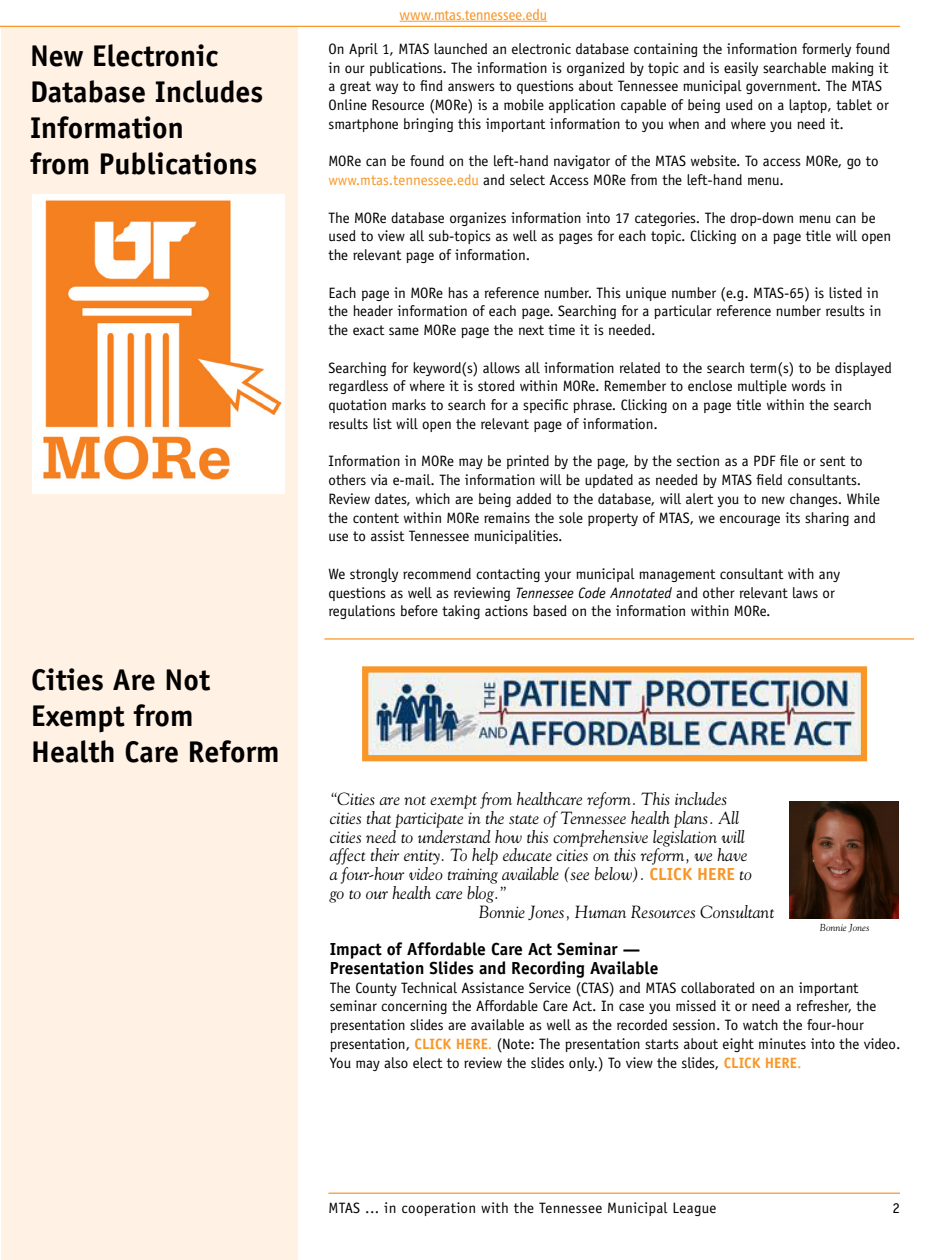
<style>
.page{position:relative;width:945px;height:1260px;background:#fff}
.page>*{position:absolute;margin:0;border:0;box-sizing:border-box;transform-origin:0 0}
.t1{font:700 30px/36px "Officina Sans";color:#000}
.t2{font:italic 17.5px "Goudy";color:#000}
.t3{font:700 17.5px/18.8px "Officina Sans";color:#000}
.t4{font:15px/18.8px "Officina Sans";color:#000}
.t5{font:15px "Officina Sans";letter-spacing:.02em;color:#000}
.t6{font:15px "Humanist 777 BT Roman Condensed B";color:#f89728}
.t7{font:italic 10.12px "Goudy";color:#000}
.s1{color:#f89728}
.s2{font-style:italic}
.s3{font-family:"Officina Sans";font-weight:700;font-style:normal;color:#f89728}
.s4{font-weight:700;color:#f89728}
</style>
<div class="page">
<div style="left:1px;top:27px;width:297px;height:1233px;background:#fff1e3"></div>
<hr style="left:328px;top:1193px;width:572px;height:1px;background:#f89728">
<hr style="left:0;top:26px;width:900px;height:1px;background:#f89728">
<hr style="left:400px;top:21px;width:147px;height:1px;background:#f89728">
<hr style="left:324px;top:638px;width:590px;height:2px;background:#f89728">
<img style="left:32px;top:195px;width:252px;height:298px">
<img style="left:789px;top:801px;width:110px;height:117px">
<img style="left:369px;top:673px;width:491px;height:81px">
<div style="left:362px;top:666px;width:505px;height:95px;border:6px solid #f89728"></div>
<p class="t6" style="left:400px;top:5px;width:149px">www.mtas.tennessee.edu</p>
<h1 class="t1" style="left:30px;top:38px;width:235px">New Electronic<br>Database Includes<br>Information<br>from Publications</h1>
<p class="t4" style="left:328px;top:39px;width:563px">On April 1, MTAS launched an electronic database containing the information formerly found in our publications. The information is organized by topic and is easily searchable making it a great way to find answers to questions about Tennessee municipal government. The MTAS Online Resource (MORe) is a mobile application capable of being used on a laptop, tablet or smartphone bringing this important information to you when and where you need it.</p>
<p class="t4" style="left:328px;top:152px;width:552px">MORe can be found on the left-hand navigator of the MTAS website. To access MORe, go to <span class="s1">www.mtas.tennessee.edu</span> and select Access MORe from the left-hand menu.</p>
<p class="t4" style="left:328px;top:208px;width:564px">The MORe database organizes information into 17 categories. The drop-down menu can be used to view all sub-topics as well as pages for each topic. Clicking on a page title will open the relevant page of information.</p>
<p class="t4" style="left:328px;top:283px;width:555px">Each page in MORe has a reference number. This unique number (e.g. MTAS-65) is listed in the header information of each page. Searching for a particular reference number results in the exact same MORe page the next time it is needed.</p>
<p class="t4" style="left:328px;top:358px;width:565px">Searching for keyword(s) allows all information related to the search term(s) to be displayed regardless of where it is stored within MORe. Remember to enclose multiple words in quotation marks to search for a specific phrase. Clicking on a page title within the search results list will open the relevant page of information.</p>
<p class="t4" style="left:328px;top:452px;width:553px">Information in MORe may be printed by the page, by the section as a PDF file or sent to others via e-mail. The information will be updated as needed by MTAS field consultants.<br>Review dates, which are being added to the database, will alert you to new changes. While the content within MORe remains the sole property of MTAS, we encourage its sharing and use to assist Tennessee municipalities.</p>
<p class="t4" style="left:328px;top:564px;width:513px">We strongly recommend contacting your municipal management consultant with any questions as well as reviewing <span class="s2">Tennessee Code Annotated</span> and other relevant laws or regulations before taking actions based on the information within MORe.</p>
<h1 class="t1" style="left:31px;top:661px;width:250px">Cities Are Not<br>Exempt from<br>Health Care Reform</h1>
<p class="t2" style="left:330px;top:788px;width:399px">“Cities are not exempt from healthcare reform. This includes</p>
<p class="t2" style="left:330px;top:807px;width:411px">cities that participate in the state of Tennessee health plans. All</p>
<p class="t2" style="left:330px;top:826px;width:416px">cities need to understand how this comprehensive legislation will</p>
<p class="t2" style="left:330px;top:845px;width:419px">affect their entity. To help educate cities on this reform, we have</p>
<p class="t2" style="left:330px;top:863px;width:424px">a four-hour video training available (see below). <span class="s3">CLICK HERE</span> to</p>
<p class="t2" style="left:330px;top:882px;width:179px">go to our health care blog.”</p>
<p class="t2" style="left:479px;top:901px;width:297px">Bonnie Jones, Human Resources Consultant</p>
<p class="t3" style="left:330px;top:940px;width:330px">Impact of Affordable Care Act Seminar —<br>Presentation Slides and Recording Available</p>
<p class="t4" style="left:330px;top:978px;width:572px">The County Technical Assistance Service (CTAS) and MTAS collaborated on an important seminar concerning the Affordable Care Act. In case you missed it or need a refresher, the presentation slides are available as well as the recorded session. To watch the four-hour presentation, <span class="s4">CLICK HERE</span><span class="s1">.</span> (Note: The presentation starts about eight minutes into the video.<br>You may also elect to review the slides only.) To view the slides, <span class="s4">CLICK HERE</span><span class="s1">.</span></p>
<p class="t7" style="left:820px;top:921px;width:51px">Bonnie Jones</p>
<p class="t5" style="left:328px;top:1199px;width:390px">MTAS ... in cooperation with the Tennessee Municipal League</p>
<p class="t4" style="left:892px;top:1198px;width:9px">2</p>
</div>
